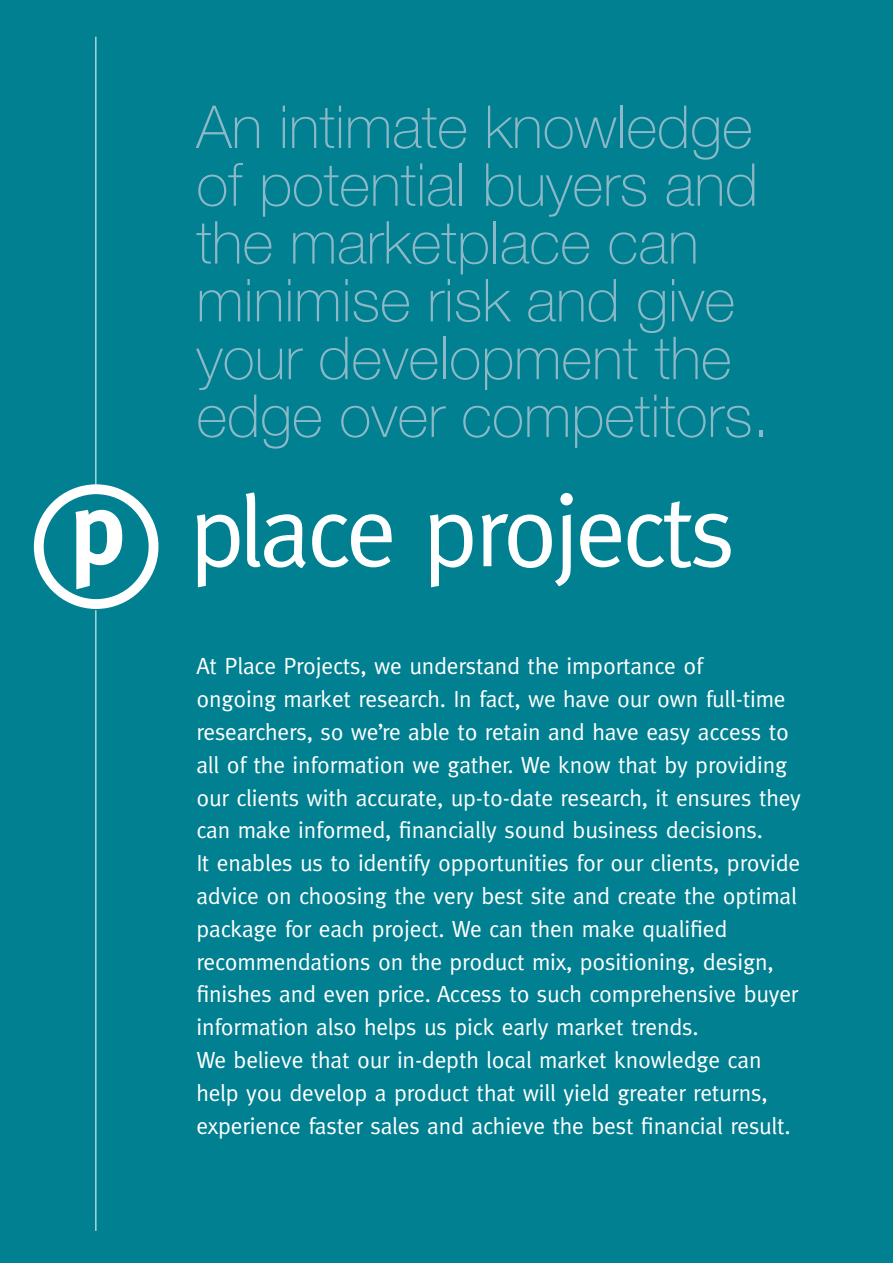
<style>
.page{position:relative;width:893px;height:1263px;background:#008090}
.page>*{position:absolute;margin:0;border:0;box-sizing:border-box;transform-origin:0 0}
.t1{font:101.55px "Meta";letter-spacing:-.04em;color:#fff}
.t2{font:100 59.4px/57.8px "Helvetica Neue LT Std";color:#8db8c7}
.t3{font:23.4px/32.8px "Meta";letter-spacing:-.01em;color:#fff}
</style>
<div class="page">
<hr style="left:95px;top:610px;width:1px;height:621px;background:#fff">
<svg style="left:34px;top:484px;width:124px;height:125px"></svg>
<hr style="left:95px;top:37px;width:1px;height:449px;background:#fff">
<h2 class="t2" style="left:196px;top:98px;width:574px">An intimate knowledge of potential buyers and the marketplace can minimise risk and give your development the edge over competitors.</h2>
<h1 class="t1" style="left:189px;top:472px;width:547px">place projects</h1>
<p class="t3" style="left:196px;top:650px;width:606px">At Place Projects, we understand the importance of<br>ongoing market research. In fact, we have our own full-time researchers, so we’re able to retain and have easy access to all of the information we gather. We know that by providing our clients with accurate, up-to-date research, it ensures they can make informed, financially sound business decisions.<br>It enables us to identify opportunities for our clients, provide advice on choosing the very best site and create the optimal package for each project. We can then make qualified recommendations on the product mix, positioning, design, finishes and even price. Access to such comprehensive buyer information also helps us pick early market trends.<br>We believe that our in-depth local market knowledge can help you develop a product that will yield greater returns, experience faster sales and achieve the best financial result.</p>
</div>
